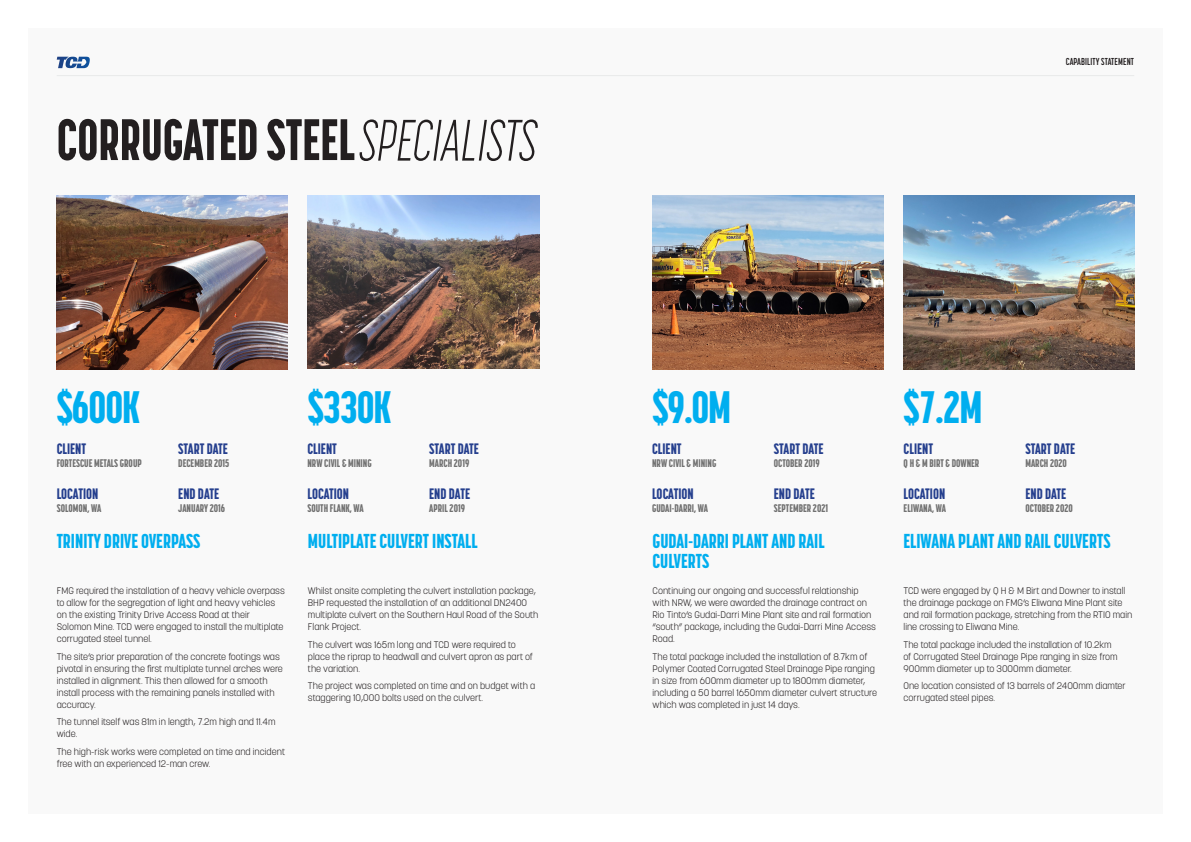
<style>
.page{position:relative;width:1191px;height:842px;background:#fff}
.page>*{position:absolute;margin:0;border:0;box-sizing:border-box;transform-origin:0 0}
.t1{font:800 57.8px "Korolev Compressed";color:#231f20;scale:.92 1}
.Numbers_Expertise{font:800 45px "Korolev Compressed";letter-spacing:-.025em;color:#00aeef}
.t2{font:800 20px/20px "Korolev Compressed";color:#00aeef}
.t3{font:800 15px "Korolev Compressed";color:#253f8e}
.t4{font:800 11px "Korolev Compressed";color:#707070}
.t5{font:700 10px "Korolev Compressed";letter-spacing:.01em;color:#231f20}
.Body_Copy{font:300 9.5px/12px "Korolev";color:#231f20}
.s1{font-weight:300}
</style>
<div class="page">
<div style="left:28px;top:28px;width:1134px;height:786px;background:#f9f9f9"></div>
<svg style="left:76px;top:57px;width:13px;height:11px"></svg>
<hr style="left:57px;top:75px;width:1077px;height:1px;background:#e9eaea">
<img style="left:57px;top:196px;width:231px;height:173px">
<img style="left:652px;top:196px;width:231px;height:173px">
<img style="left:903px;top:196px;width:231px;height:173px">
<img style="left:308px;top:196px;width:231px;height:173px">
<p class="t1" style="left:57px;top:106px;width:530px">CORRUGATED STEEL<span class="s1">SPECIALISTS</span></p>
<p class="t5" style="left:1065px;top:56px;width:70px">CAPABILITY STATEMENT</p>
<p class="Numbers_Expertise" style="left:57px;top:381px;width:84px">$600K</p>
<p class="Numbers_Expertise" style="left:308px;top:381px;width:84px">$330K</p>
<p class="Numbers_Expertise" style="left:652px;top:381px;width:80px">$9.0M</p>
<p class="Numbers_Expertise" style="left:903px;top:381px;width:80px">$7.2M</p>
<h3 class="t3" style="left:57px;top:440px;width:31px">CLIENT</h3>
<h4 class="t4" style="left:57px;top:456px;width:87px">FORTESCUE METALS GROUP</h4>
<h3 class="t3" style="left:57px;top:485px;width:43px">LOCATION</h3>
<h4 class="t4" style="left:57px;top:502px;width:46px">SOLOMON, WA</h4>
<h3 class="t3" style="left:178px;top:440px;width:51px">START DATE</h3>
<h4 class="t4" style="left:178px;top:456px;width:53px">DECEMBER 2015</h4>
<h3 class="t3" style="left:178px;top:485px;width:42px">END DATE</h3>
<h4 class="t4" style="left:178px;top:502px;width:48px">JANUARY 2016</h4>
<h3 class="t3" style="left:307px;top:440px;width:31px">CLIENT</h3>
<h4 class="t4" style="left:307px;top:456px;width:66px">NRW CIVIL &amp; MINING</h4>
<h3 class="t3" style="left:307px;top:485px;width:43px">LOCATION</h3>
<h4 class="t4" style="left:307px;top:502px;width:58px">SOUTH FLANK, WA</h4>
<h3 class="t3" style="left:429px;top:440px;width:51px">START DATE</h3>
<h4 class="t4" style="left:429px;top:456px;width:42px">MARCH 2019</h4>
<h3 class="t3" style="left:429px;top:485px;width:42px">END DATE</h3>
<h4 class="t4" style="left:429px;top:502px;width:37px">APRIL 2019</h4>
<h3 class="t3" style="left:652px;top:440px;width:31px">CLIENT</h3>
<h4 class="t4" style="left:652px;top:456px;width:66px">NRW CIVIL &amp; MINING</h4>
<h3 class="t3" style="left:652px;top:485px;width:43px">LOCATION</h3>
<h4 class="t4" style="left:652px;top:502px;width:57px">GUDAI-DARRI, WA</h4>
<h3 class="t3" style="left:774px;top:440px;width:51px">START DATE</h3>
<h4 class="t4" style="left:774px;top:456px;width:47px">OCTOBER 2019</h4>
<h3 class="t3" style="left:774px;top:485px;width:42px">END DATE</h3>
<h4 class="t4" style="left:774px;top:502px;width:56px">SEPTEMBER 2021</h4>
<h3 class="t3" style="left:903px;top:440px;width:31px">CLIENT</h3>
<h4 class="t4" style="left:903px;top:456px;width:77px">Q H &amp; M BIRT &amp; DOWNER</h4>
<h3 class="t3" style="left:903px;top:485px;width:43px">LOCATION</h3>
<h4 class="t4" style="left:903px;top:502px;width:44px">ELIWANA, WA</h4>
<h3 class="t3" style="left:1025px;top:440px;width:51px">START DATE</h3>
<h4 class="t4" style="left:1025px;top:456px;width:43px">MARCH 2020</h4>
<h3 class="t3" style="left:1025px;top:485px;width:42px">END DATE</h3>
<h4 class="t4" style="left:1025px;top:502px;width:49px">OCTOBER 2020</h4>
<h2 class="t2" style="left:57px;top:530px;width:145px">TRINITY DRIVE OVERPASS</h2>
<p class="Body_Copy" style="left:57px;top:584px;width:230px">FMG required the installation of a heavy vehicle overpass to allow for the segregation of light and heavy vehicles on the existing Trinity Drive Access Road at their Solomon Mine. TCD were engaged to install the multiplate corrugated steel tunnel.</p>
<p class="Body_Copy" style="left:57px;top:650px;width:227px">The site’s prior preparation of the concrete footings was pivotal in ensuring the first multiplate tunnel arches were installed in alignment. This then allowed for a smooth install process with the remaining panels installed with accuracy.</p>
<p class="Body_Copy" style="left:57px;top:716px;width:220px">The tunnel itself was 81m in length, 7.2m high and 11.4m wide.</p>
<p class="Body_Copy" style="left:57px;top:745px;width:230px">The high-risk works were completed on time and incident free with an experienced 12-man crew.</p>
<h2 class="t2" style="left:308px;top:530px;width:171px">MULTIPLATE CULVERT INSTALL</h2>
<p class="Body_Copy" style="left:308px;top:584px;width:232px">Whilst onsite completing the culvert installation package, BHP requested the installation of an additional DN2400 multiplate culvert on the Southern Haul Road of the South Flank Project.</p>
<p class="Body_Copy" style="left:308px;top:638px;width:227px">The culvert was 165m long and TCD were required to place the riprap to headwall and culvert apron as part of the variation.</p>
<p class="Body_Copy" style="left:308px;top:680px;width:229px">The project was completed on time and on budget with a staggering 10,000 bolts used on the culvert.</p>
<h2 class="t2" style="left:652px;top:530px;width:173px">GUDAI-DARRI PLANT AND RAIL<br>CULVERTS</h2>
<p class="Body_Copy" style="left:652px;top:584px;width:225px">Continuing our ongoing and successful relationship with NRW, we were awarded the drainage contract on Rio Tinto’s Gudai-Darri Mine Plant site and rail formation “south” package, including the Gudai-Darri Mine Access Road.</p>
<p class="Body_Copy" style="left:652px;top:650px;width:226px">The total package included the installation of 8.7km of Polymer Coated Corrugated Steel Drainage Pipe ranging in size from 600mm diameter up to 1800mm diameter, including a 50 barrel 1650mm diameter culvert structure which was completed in just 14 days.</p>
<h2 class="t2" style="left:903px;top:530px;width:208px">ELIWANA PLANT AND RAIL CULVERTS</h2>
<p class="Body_Copy" style="left:903px;top:584px;width:230px">TCD were engaged by Q H &amp; M Birt and Downer to install the drainage package on FMG’s Eliwana Mine Plant site and rail formation package, stretching from the RTIO main line crossing to Eliwana Mine.</p>
<p class="Body_Copy" style="left:903px;top:638px;width:216px">The total package included the installation of 10.2km of Corrugated Steel Drainage Pipe ranging in size from<br>900mm diameter up to 3000mm diameter.</p>
<p class="Body_Copy" style="left:903px;top:680px;width:224px">One location consisted of 13 barrels of 2400mm diamter corrugated steel pipes.</p>
</div>
